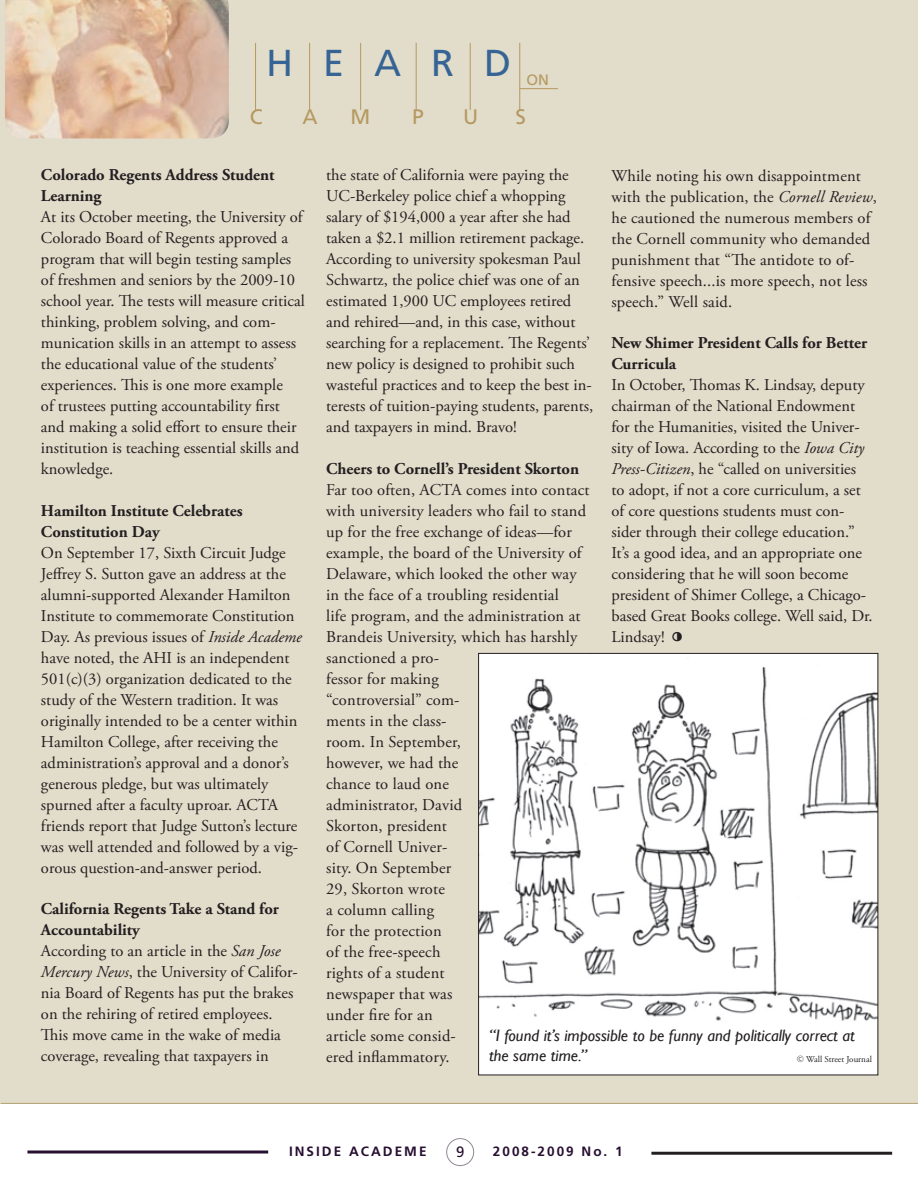
<style>
.page{position:relative;width:918px;height:1189px;background:#fff}
.page>*{position:absolute;margin:0;border:0;box-sizing:border-box;transform-origin:0 0}
.t1{font:45px "Castellar";color:#231f20}
.t2{font:37.5px "Frutiger";letter-spacing:.8em;color:#356495}
.t3{font:21px "Frutiger";color:#b59960}
.t4{font:16.5px/21px "Adobe Garamond Pro";color:#231f20}
.t5{font:700 16.5px/21px "Adobe Garamond Pro";color:#231f20}
.t6{font:italic 16.5px/19.8px "Gill Sans";color:#231f20}
.t7{font:15px "Frutiger";color:#b59960}
.t8{font:15px "Frutiger";color:#270f31}
.t9{font:700 13.5px "Frutiger";letter-spacing:.15em;color:#270f31}
.t10{font:9px "Adobe Garamond Pro";color:#231f20}
.s1{font-style:italic}
.s2{font-weight:700}
.s3{font-family:"Whitney"}
</style>
<div class="page">
<div style="left:446px;top:1138px;width:28px;height:28px;border:1px solid #948796;border-radius:50%"></div>
<hr style="left:651px;top:1152px;width:240px;height:3px;background:#231f20">
<hr style="left:27px;top:1150px;width:241px;height:3px;background:#270f31">
<div style="left:0;top:0;width:917px;height:1103px;background:#e2dcca"></div>
<hr style="left:0;top:1103px;width:917px;height:1px;background:#afa171">
<hr style="left:255px;top:43px;width:1px;height:67px;background:#b59960">
<hr style="left:519px;top:88px;width:39px;height:1px;background:#b59960">
<hr style="left:309px;top:43px;width:1px;height:67px;background:#b59960">
<hr style="left:360px;top:43px;width:1px;height:67px;background:#b59960">
<hr style="left:415px;top:43px;width:1px;height:67px;background:#b59960">
<hr style="left:469px;top:43px;width:1px;height:67px;background:#b59960">
<img style="left:5px;top:0;width:224px;height:138px">
<hr style="left:519px;top:43px;width:1px;height:67px;background:#b59960">
<div style="left:478px;top:653px;width:399px;height:422px;background:#fff"></div>
<img style="left:480px;top:667px;width:396px;height:354px">
<h2 class="t2" style="left:266px;top:41px;width:246px">HEARD</h2>
<p class="t7" style="left:526px;top:71px;width:24px">ON</p>
<p class="t3" style="left:250px;top:104px;width:14px">C</p>
<p class="t3" style="left:302px;top:104px;width:17px">A</p>
<p class="t3" style="left:350px;top:104px;width:21px">M</p>
<p class="t3" style="left:412px;top:104px;width:13px">P</p>
<p class="t3" style="left:463px;top:104px;width:17px">U</p>
<p class="t3" style="left:515px;top:104px;width:12px">S</p>
<p class="t5" style="left:41px;top:165px;width:235px">Colorado Regents Address Student<br>Learning</p>
<p class="t4" style="left:41px;top:207px;width:265px">At its October meeting, the University of Colorado Board of Regents approved a program that will begin testing samples of freshmen and seniors by the 2009-10 school year. The tests will measure critical thinking, problem solving, and com&shy;munication skills in an attempt to assess the educational value of the students’ experiences. This is one more example<br>of trustees putting accountability first and making a solid effort to ensure their institution is teaching essential skills and knowledge.</p>
<p class="t5" style="left:41px;top:500px;width:203px">Hamilton Institute Celebrates<br>Constitution Day</p>
<p class="t4" style="left:41px;top:542px;width:262px">On September 17, Sixth Circuit Judge Jeffrey S. Sutton gave an address at the alumni-supported Alexander Hamilton Institute to commemorate Constitution Day. As previous issues of <span class="s1">Inside Academe </span>have noted, the AHI is an independent 501(c)(3) organization dedicated to the study of the Western tradition. It was originally intended to be a center within Hamilton College, after receiving the administration’s approval and a donor’s generous pledge, but was ultimately spurned after a faculty uproar. ACTA friends report that Judge Sutton’s lecture was well attended and followed by a vig&shy;orous question-and-answer period.</p>
<p class="t4" style="left:41px;top:899px;width:258px"><span class="s2">California Regents Take a Stand for Accountability<br></span>According to an article in the <span class="s1">San Jose Mercury News</span>, the University of Califor&shy;nia Board of Regents has put the brakes on the rehiring of retired employees.<br>This move came in the wake of media coverage, revealing that taxpayers in</p>
<p class="t4" style="left:326px;top:165px;width:268px">the state of California were paying the UC-Berkeley police chief a whopping salary of $194,000 a year after she had taken a $2.1 million retirement package.<br>According to university spokesman Paul Schwartz, the police chief was one of an estimated 1,900 UC employees retired and rehired—and, in this case, without searching for a replacement. The Regents’ new policy is designed to prohibit such wasteful practices and to keep the best in&shy;terests of tuition-paying students, parents, and taxpayers in mind. Bravo!</p>
<p class="t5" style="left:326px;top:458px;width:254px">Cheers to Cornell’s President Skorton</p>
<p class="t4" style="left:326px;top:480px;width:265px">Far too often, ACTA comes into contact with university leaders who fail to stand up for the free exchange of ideas—for example, the board of the University of<br>Delaware, which looked the other way in the face of a troubling residential<br>life program, and the administration at<br>Brandeis University, which has harshly sanctioned a pro-<br>fessor for making<br>“controversial” com-<br>ments in the class-<br>room. In September,<br>however, we had the<br>chance to laud one<br>administrator, David<br>Skorton, president<br>of Cornell Univer-<br>sity. On September<br>29, Skorton wrote<br>a column calling<br>for the protection<br>of the free-speech<br>rights of a student<br>newspaper that was<br>under fire for an<br>article some consid-<br>ered inflammatory.</p>
<p class="t4" style="left:611px;top:165px;width:267px">While noting his own disappointment with the publication, the <span class="s1">Cornell Review</span>, he cautioned the numerous members of the Cornell community who demanded punishment that “The antidote to of&shy;fensive speech...is more speech, not less speech.” Well said.</p>
<p class="t5" style="left:611px;top:332px;width:257px">New Shimer President Calls for Better<br>Curricula</p>
<p class="t4" style="left:611px;top:375px;width:263px">In October, Thomas K. Lindsay, deputy chairman of the National Endowment for the Humanities, visited the Univer&shy;sity of Iowa. According to the <span class="s1">Iowa City Press-Citizen</span>, he “called on universities to adopt, if not a core curriculum, a set of core questions students must con&shy;sider through their college education.” It’s a good idea, and an appropriate one considering that he will soon become president of Shimer College, a Chicago&shy;based Great Books college. Well said, Dr.<br>Lindsay!</p>
<h1 class="t1" style="left:668px;top:613px;width:17px">•</h1>
<p class="t6" style="left:489px;top:1025px;width:367px">“I found it’s impossible to be funny and politically correct at the same time.”</p>
<p class="t10" style="left:796px;top:1054px;width:76px"><span class="s3">©</span> Wall Street Journal</p>
<p class="t8" style="left:456px;top:1143px;width:10px">9</p>
<p class="t9" style="left:289px;top:1143px;width:139px">INSIDE ACADEME</p>
<p class="t9" style="left:493px;top:1143px;width:131px">2008-2009 No. 1</p>
</div>
